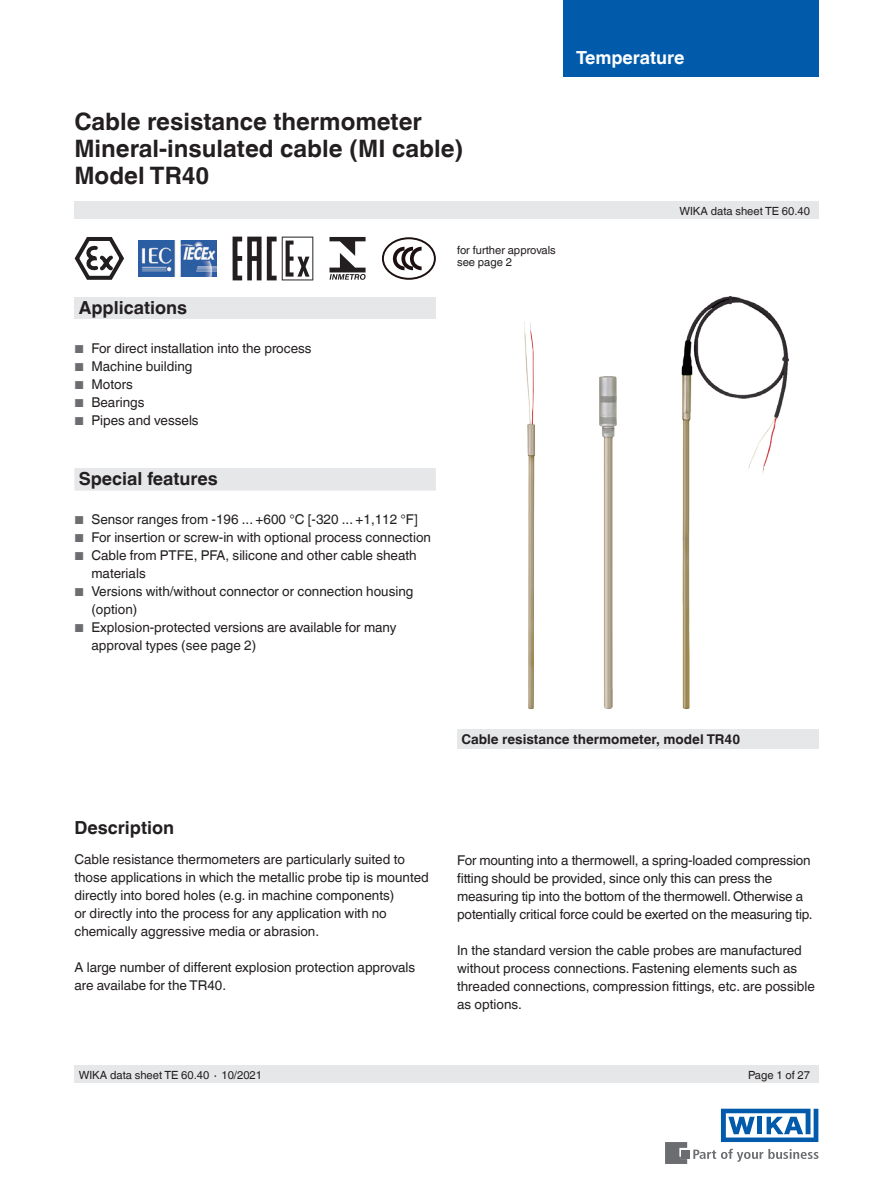
<style>
.page{position:relative;width:893px;height:1188px;background:#fff}
.page>*{position:absolute;margin:0;border:0;box-sizing:border-box;transform-origin:0 0}
.t1{font:700 24px/27px "Helvetica World";color:#231f20}
.t2{font:700 18px "Helvetica World";color:#231f20}
.t3{font:700 18px "Helvetica World";color:#fff}
.t4{font:13.5px/18px "Helvetica World";color:#231f20}
.t5{font:700 13.5px "Helvetica World";color:#231f20}
.t6{font:11.25px/12.3px "Helvetica World";color:#231f20}
.s1{font-size:11.55px;color:#6c6d70}
</style>
<div class="page">
<div style="left:74px;top:297px;width:362px;height:22px;background:#e6e7e9"></div>
<div style="left:74px;top:202px;width:745px;height:17px;background:#e6e7e9"></div>
<div style="left:74px;top:1066px;width:745px;height:17px;background:#e6e7e9"></div>
<svg style="left:693px;top:1149px;width:126px;height:13px"></svg>
<div style="left:682px;top:1150px;width:8px;height:8px;background:#6c6d70"></div>
<svg style="left:665px;top:1142px;width:22px;height:22px"></svg>
<svg style="left:721px;top:1109px;width:97px;height:33px"></svg>
<div style="left:563px;top:0;width:256px;height:77px;background:#015aaa"></div>
<svg style="left:74px;top:237px;width:50px;height:43px"></svg>
<svg style="left:329px;top:237px;width:37px;height:43px"></svg>
<svg style="left:233px;top:237px;width:80px;height:43px"></svg>
<svg style="left:382px;top:237px;width:54px;height:43px"></svg>
<img style="left:138px;top:241px;width:78px;height:35px">
<div style="left:457px;top:730px;width:362px;height:19px;background:#e6e7e9"></div>
<div style="left:74px;top:468px;width:362px;height:23px;background:#e6e7e9"></div>
<img style="left:524px;top:322px;width:11px;height:388px">
<img style="left:682px;top:296px;width:107px;height:412px">
<img style="left:599px;top:376px;width:18px;height:333px">
<h1 class="t1" style="left:74px;top:108px;width:390px">Cable resistance thermometer<br>Mineral-insulated cable (MI cable)<br>Model TR40</h1>
<h2 class="t2" style="left:79px;top:298px;width:110px">Applications</h2>
<p class="t4" style="left:74px;top:340px;width:239px"><span class="s1">■</span> For direct installation into the process</p>
<p class="t4" style="left:74px;top:358px;width:120px"><span class="s1">■</span> Machine building</p>
<p class="t4" style="left:74px;top:376px;width:60px"><span class="s1">■</span> Motors</p>
<p class="t4" style="left:74px;top:394px;width:72px"><span class="s1">■</span> Bearings</p>
<p class="t4" style="left:74px;top:412px;width:126px"><span class="s1">■</span> Pipes and vessels</p>
<h2 class="t2" style="left:79px;top:469px;width:141px">Special features</h2>
<p class="t4" style="left:74px;top:511px;width:345px"><span class="s1">■</span> Sensor ranges from -196 ... +600 °C [-320 ... +1,112 °F]</p>
<p class="t4" style="left:74px;top:529px;width:358px"><span class="s1">■</span> For insertion or screw-in with optional process connection</p>
<p class="t4" style="left:91px;top:547px;width:327px;text-indent:-17px"><span class="s1">■</span> Cable from PTFE, PFA, silicone and other cable sheath materials</p>
<p class="t4" style="left:91px;top:583px;width:323px;text-indent:-17px"><span class="s1">■</span> Versions with/without connector or connection housing (option)</p>
<p class="t4" style="left:91px;top:619px;width:307px;text-indent:-17px"><span class="s1">■</span> Explosion-protected versions are available for many approval types (see page 2)</p>
<p class="t6" style="left:457px;top:244px;width:100px">for further approvals see page 2</p>
<h2 class="t3" style="left:576px;top:47px;width:110px">Temperature</h2>
<p class="t6" style="left:679px;top:204px;width:132px">WIKA data sheet TE 60.40</p>
<p class="t5" style="left:461px;top:732px;width:280px">Cable resistance thermometer, model TR40</p>
<h2 class="t2" style="left:74px;top:817px;width:101px">Description</h2>
<p class="t4" style="left:74px;top:850px;width:356px">Cable resistance thermometers are particularly suited to those applications in which the metallic probe tip is mounted directly into bored holes (e.g. in machine components)<br>or directly into the process for any application with no chemically aggressive media or abrasion.</p>
<p class="t4" style="left:74px;top:958px;width:342px">A large number of different explosion protection approvals are availabe for the TR40.</p>
<p class="t4" style="left:457px;top:852px;width:357px">For mounting into a thermowell, a spring-loaded compression fitting should be provided, since only this can press the measuring tip into the bottom of the thermowell. Otherwise a potentially critical force could be exerted on the measuring tip.</p>
<p class="t4" style="left:457px;top:942px;width:359px">In the standard version the cable probes are manufactured without process connections. Fastening elements such as threaded connections, compression fittings, etc. are possible as options.</p>
<p class="t6" style="left:79px;top:1068px;width:185px">WIKA data sheet TE 60.40 ∙ 10/2021</p>
<p class="t6" style="left:748px;top:1068px;width:63px">Page 1 of 27</p>
</div>
